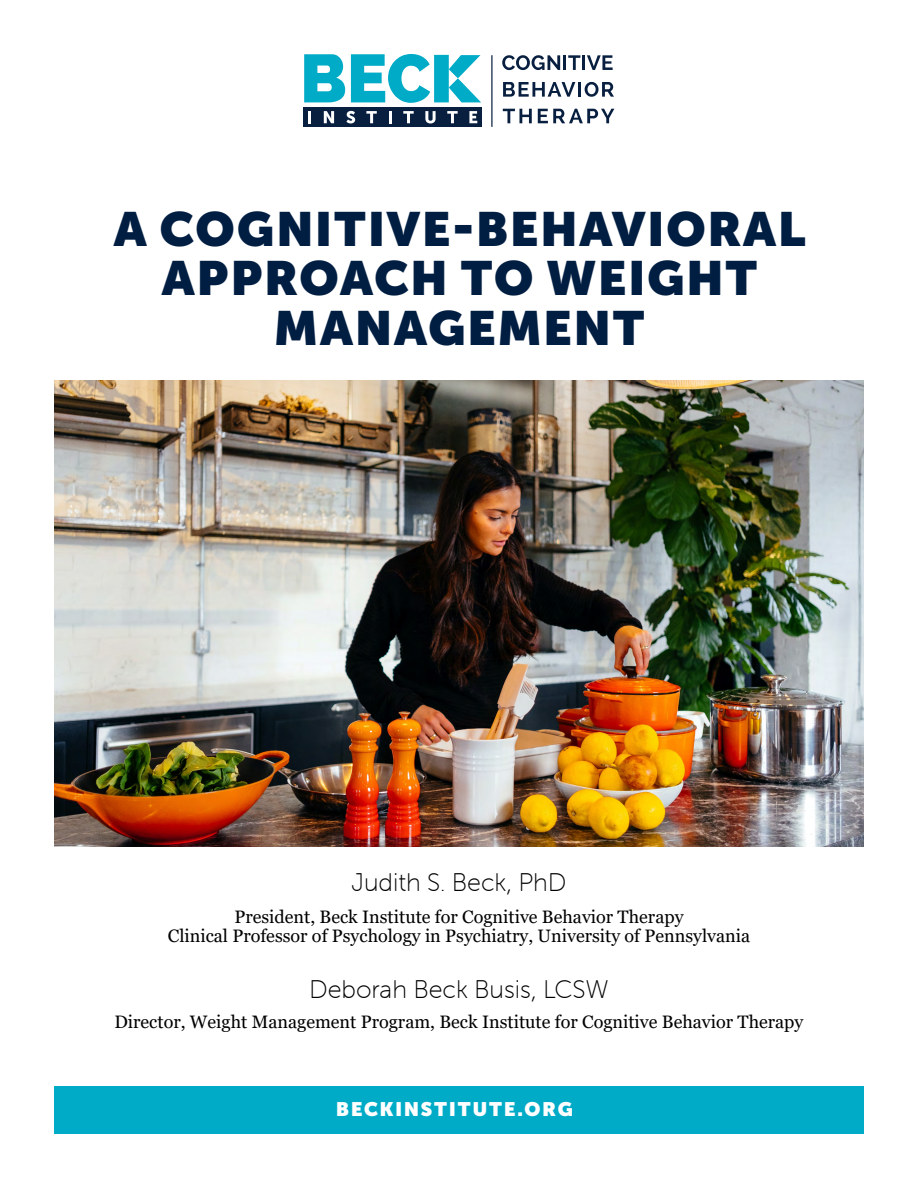
<style>
.page{position:relative;width:918px;height:1188px;background:#fff}
.page>*{position:absolute;margin:0;border:0;box-sizing:border-box;transform-origin:0 0}
.t1{font:900 47.85px/49.3px "Museo Sans Display";letter-spacing:.05em;color:#001e42;text-align:center}
.t2{font:25.35px "Museo Sans Rounded 100";color:#000}
.t3{font:900 19.5px "Museo Sans Display";letter-spacing:.1em;color:#fff}
.t4{font:18px/19.5px "Georgia";color:#000;text-align:center}
</style>
<div class="page">
<div style="left:304px;top:107px;width:178px;height:20px;background:#081f40"></div>
<svg style="left:304px;top:54px;width:41px;height:48px;background:#2fbad1"></svg>
<svg style="left:351px;top:54px;width:130px;height:49px"></svg>
<svg style="left:308px;top:111px;width:3px;height:12px"></svg>
<svg style="left:324px;top:111px;width:10px;height:12px"></svg>
<svg style="left:346px;top:111px;width:9px;height:12px"></svg>
<svg style="left:366px;top:111px;width:11px;height:12px"></svg>
<svg style="left:389px;top:111px;width:3px;height:12px"></svg>
<svg style="left:403px;top:111px;width:11px;height:12px"></svg>
<svg style="left:425px;top:111px;width:11px;height:12px"></svg>
<svg style="left:447px;top:111px;width:11px;height:12px"></svg>
<svg style="left:469px;top:111px;width:8px;height:12px"></svg>
<hr style="left:491px;top:55px;width:2px;height:72px;background:#081f40">
<svg style="left:502px;top:55px;width:78px;height:15px"></svg>
<hr style="left:582px;top:55px;width:3px;height:15px;background:#081f40">
<svg style="left:587px;top:55px;width:26px;height:15px"></svg>
<svg style="left:503px;top:82px;width:72px;height:15px"></svg>
<hr style="left:578px;top:82px;width:3px;height:15px;background:#081f40">
<svg style="left:585px;top:82px;width:29px;height:15px"></svg>
<svg style="left:503px;top:109px;width:29px;height:14px"></svg>
<svg style="left:538px;top:109px;width:76px;height:14px"></svg>
<img style="left:54px;top:380px;width:810px;height:467px">
<div style="left:54px;top:1087px;width:810px;height:47px;background:#00abc8"></div>
<h1 class="t1" style="left:114px;top:205px;width:693px">A COGNITIVE-BEHAVIORAL<br>APPROACH TO WEIGHT<br>MANAGEMENT</h1>
<h2 class="t2" style="left:352px;top:869px;width:216px">Judith S. Beck, PhD</h2>
<p class="t4" style="left:168px;top:907px;width:584px">President, Beck Institute for Cognitive Behavior Therapy<br>Clinical Professor of Psychology in Psychiatry, University of Pennsylvania</p>
<h2 class="t2" style="left:309px;top:976px;width:301px">Deborah Beck Busis, LCSW</h2>
<p class="t4" style="left:114px;top:1012px;width:690px">Director, Weight Management Program, Beck Institute for Cognitive Behavior Therapy</p>
<p class="t3" style="left:336px;top:1098px;width:238px">BECKINSTITUTE.ORG</p>
</div>
